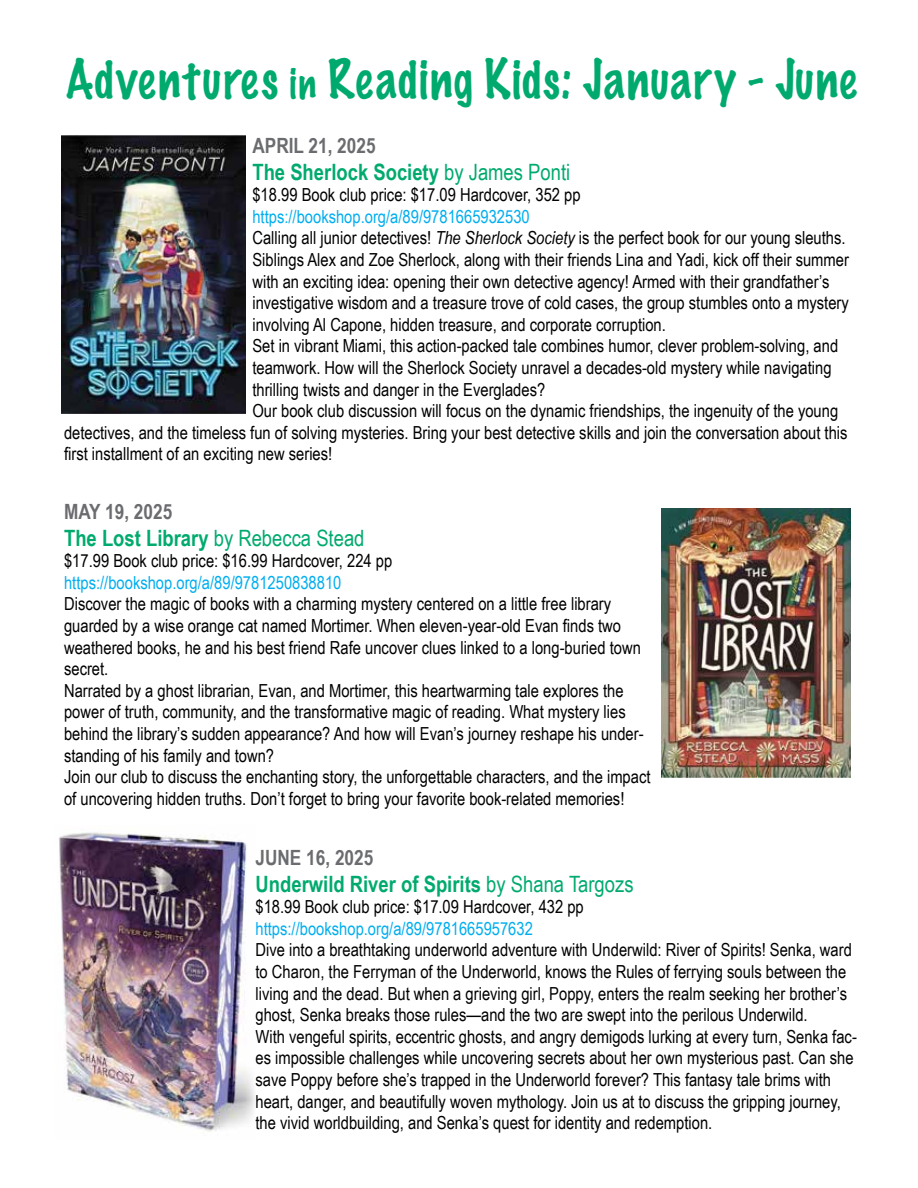
<style>
.page{position:relative;width:918px;height:1188px;background:#fff}
.page>*{position:absolute;margin:0;border:0;box-sizing:border-box;transform-origin:0 0}
.t1{font:100 49.5px "Marker Felt";letter-spacing:.035em;color:#00aa6e;scale:.92 1}
.t2{font:700 22.5px "Arial Narrow";color:#00aa6e}
.t3{font:700 21px "Arial Narrow";color:#6b6c6f}
.t4{font:18px/21.6px "Arial Narrow";color:#000}
.t5{font:18px "Arial Narrow";color:#00aeef}
.s1{font-size:39.3px}
.s2{font-weight:400}
.s3{font-style:italic}
</style>
<div class="page">
<img style="left:62px;top:135px;width:184px;height:278px">
<img style="left:661px;top:508px;width:190px;height:270px">
<img style="left:59px;top:832px;width:196px;height:300px">
<h1 class="t1" style="left:65px;top:40px;width:861px">Adventures <span class="s1">in</span> Reading Kids: January - June</h1>
<p class="t3" style="left:252px;top:129px;width:125px">APRIL 21, 2025</p>
<p class="t2" style="left:252px;top:155px;width:319px">The Sherlock Society <span class="s2">by James Ponti</span></p>
<p class="t4" style="left:252px;top:183px;width:330px">$18.99 Book club price: $17.09 Hardcover, 352 pp</p>
<p class="t5" style="left:252px;top:203px;width:279px">https://bookshop.org/a/89/9781665932530</p>
<p class="t4" style="left:252px;top:227px;width:595px">Calling all junior detectives! <span class="s3">The Sherlock Society</span> is the perfect book for our young sleuths.</p>
<p class="t4" style="left:252px;top:248px;width:598px">Siblings Alex and Zoe Sherlock, along with their friends Lina and Yadi, kick off their summer</p>
<p class="t4" style="left:252px;top:270px;width:579px">with an exciting idea: opening their own detective agency! Armed with their grandfather’s</p>
<p class="t4" style="left:252px;top:291px;width:598px">investigative wisdom and a treasure trove of cold cases, the group stumbles onto a mystery</p>
<p class="t4" style="left:252px;top:313px;width:415px">involving Al Capone, hidden treasure, and corporate corruption.</p>
<p class="t4" style="left:252px;top:335px;width:587px">Set in vibrant Miami, this action-packed tale combines humor, clever problem-solving, and</p>
<p class="t4" style="left:252px;top:356px;width:581px">teamwork. How will the Sherlock Society unravel a decades-old mystery while navigating</p>
<p class="t4" style="left:252px;top:378px;width:294px">thrilling twists and danger in the Everglades?</p>
<p class="t4" style="left:252px;top:399px;width:587px">Our book club discussion will focus on the dynamic friendships, the ingenuity of the young</p>
<p class="t4" style="left:64px;top:421px;width:785px">detectives, and the timeless fun of solving mysteries. Bring your best detective skills and join the conversation about this</p>
<p class="t4" style="left:64px;top:443px;width:270px">first installment of an exciting new series!</p>
<p class="t3" style="left:64px;top:495px;width:110px">MAY 19, 2025</p>
<p class="t2" style="left:64px;top:521px;width:302px">The Lost Library <span class="s2">by Rebecca Stead</span></p>
<p class="t4" style="left:64px;top:549px;width:330px">$17.99 Book club price: $16.99 Hardcover, 224 pp</p>
<p class="t5" style="left:64px;top:569px;width:279px">https://bookshop.org/a/89/9781250838810</p>
<p class="t4" style="left:64px;top:593px;width:588px">Discover the magic of books with a charming mystery centered on a little free library guarded by a wise orange cat named Mortimer. When eleven-year-old Evan finds two weathered books, he and his best friend Rafe uncover clues linked to a long-buried town secret.<br>Narrated by a ghost librarian, Evan, and Mortimer, this heartwarming tale explores the power of truth, community, and the transformative magic of reading. What mystery lies behind the library’s sudden appearance? And how will Evan’s journey reshape his under&shy;standing of his family and town?<br>Join our club to discuss the enchanting story, the unforgettable characters, and the impact of uncovering hidden truths. Don’t forget to bring your favorite book-related memories!</p>
<p class="t3" style="left:256px;top:841px;width:119px">JUNE 16, 2025</p>
<p class="t2" style="left:256px;top:867px;width:380px">Underwild River of Spirits <span class="s2">by Shana Targozs</span></p>
<p class="t4" style="left:256px;top:895px;width:330px">$18.99 Book club price: $17.09 Hardcover, 432 pp</p>
<p class="t5" style="left:256px;top:915px;width:279px">https://bookshop.org/a/89/9781665957632</p>
<p class="t4" style="left:256px;top:939px;width:603px">Dive into a breathtaking underworld adventure with Underwild: River of Spirits! Senka, ward to Charon, the Ferryman of the Underworld, knows the Rules of ferrying souls between the living and the dead. But when a grieving girl, Poppy, enters the realm seeking her brother’s ghost, Senka breaks those rules—and the two are swept into the perilous Underwild.<br>With vengeful spirits, eccentric ghosts, and angry demigods lurking at every turn, Senka fac&shy;es impossible challenges while uncovering secrets about her own mysterious past. Can she save Poppy before she’s trapped in the Underworld forever? This fantasy tale brims with heart, danger, and beautifully woven mythology. Join us at to discuss the gripping journey, the vivid worldbuilding, and Senka’s quest for identity and redemption.</p>
</div>
